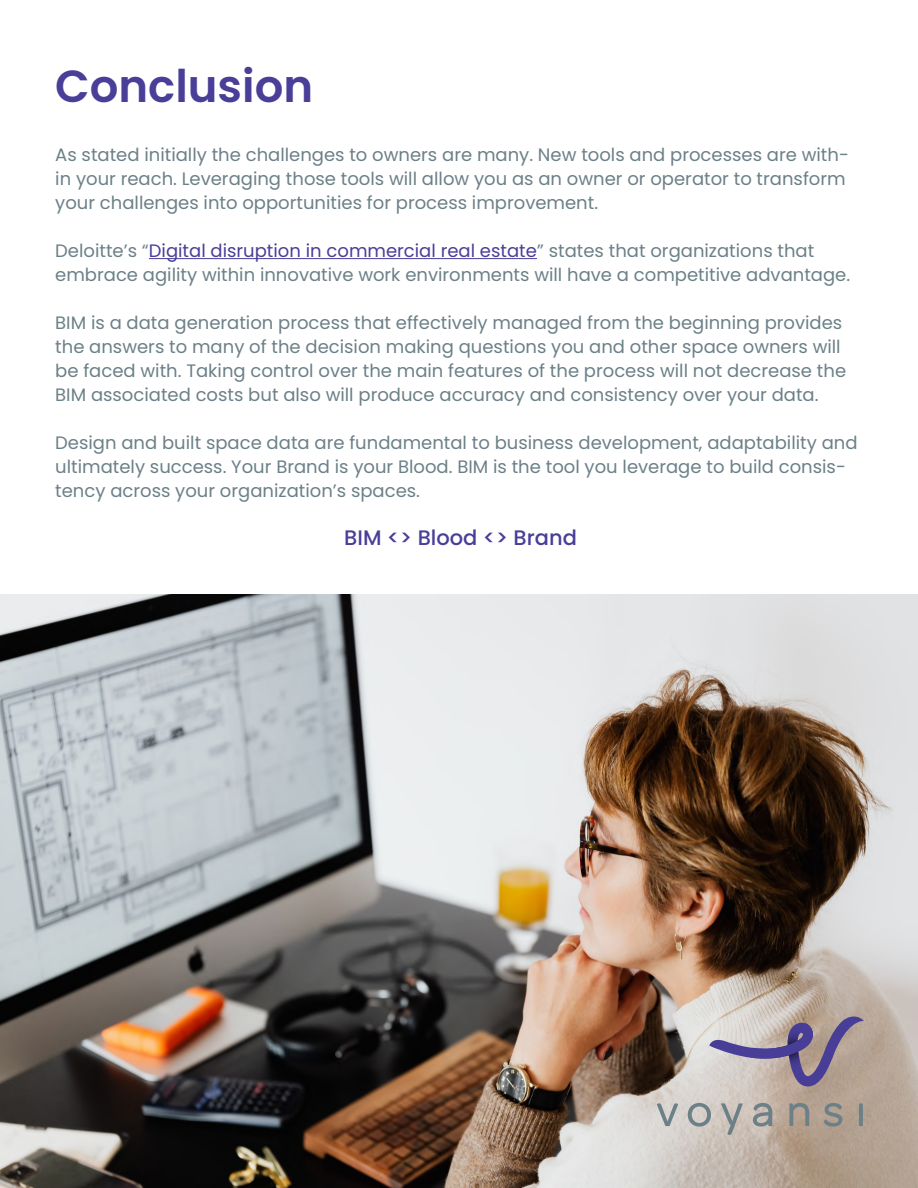
<style>
.page{position:relative;width:918px;height:1188px;background:#fff}
.page>*{position:absolute;margin:0;border:0;box-sizing:border-box;transform-origin:0 0}
.t1{font:600 45px "Poppins";color:#493e98}
.t2{font:500 21px "Poppins";color:#493e98}
.t3{font:18px/24px "Poppins";color:#6c8088}
.s1{color:#493e98}
</style>
<div class="page">
<img style="left:0;top:594px;width:918px;height:594px">
<svg style="left:657px;top:1103px;width:21px;height:23px"></svg>
<svg style="left:688px;top:1103px;width:23px;height:24px"></svg>
<svg style="left:721px;top:1103px;width:22px;height:32px"></svg>
<svg style="left:753px;top:1103px;width:19px;height:24px"></svg>
<svg style="left:789px;top:1103px;width:20px;height:23px"></svg>
<svg style="left:824px;top:1103px;width:18px;height:24px"></svg>
<svg style="left:859px;top:1103px;width:4px;height:23px"></svg>
<svg style="left:709px;top:1015px;width:155px;height:71px;background:#a99ca7"></svg>
<hr style="left:149px;top:258px;width:388px;height:1px;background:#493e98">
<p class="t1" style="left:55px;top:61px;width:259px">Conclusion</p>
<p class="t3" style="left:55px;top:143px;width:795px">As stated initially the challenges to owners are many. New tools and processes are with&shy;in your reach. Leveraging those tools will allow you as an owner or operator to transform your challenges into opportunities for process improvement.</p>
<p class="t3" style="left:55px;top:239px;width:761px">Deloitte’s “<span class="s1">Digital disruption in commercial real estate</span>” states that organizations that</p>
<p class="t3" style="left:55px;top:263px;width:796px">embrace agility within innovative work environments will have a competitive advantage.</p>
<p class="t3" style="left:55px;top:311px;width:792px">BIM is a data generation process that effectively managed from the beginning provides the answers to many of the decision making questions you and other space owners will be faced with. Taking control over the main features of the process will not decrease the BIM associated costs but also will produce accuracy and consistency over your data.</p>
<p class="t3" style="left:55px;top:431px;width:804px">Design and built space data are fundamental to business development, adaptability and ultimately success. Your Brand is your Blood. BIM is the tool you leverage to build consis&shy;tency across your organization’s spaces.</p>
<p class="t2" style="left:344px;top:525px;width:234px">BIM &lt;&gt; Blood &lt;&gt; Brand</p>
</div>
